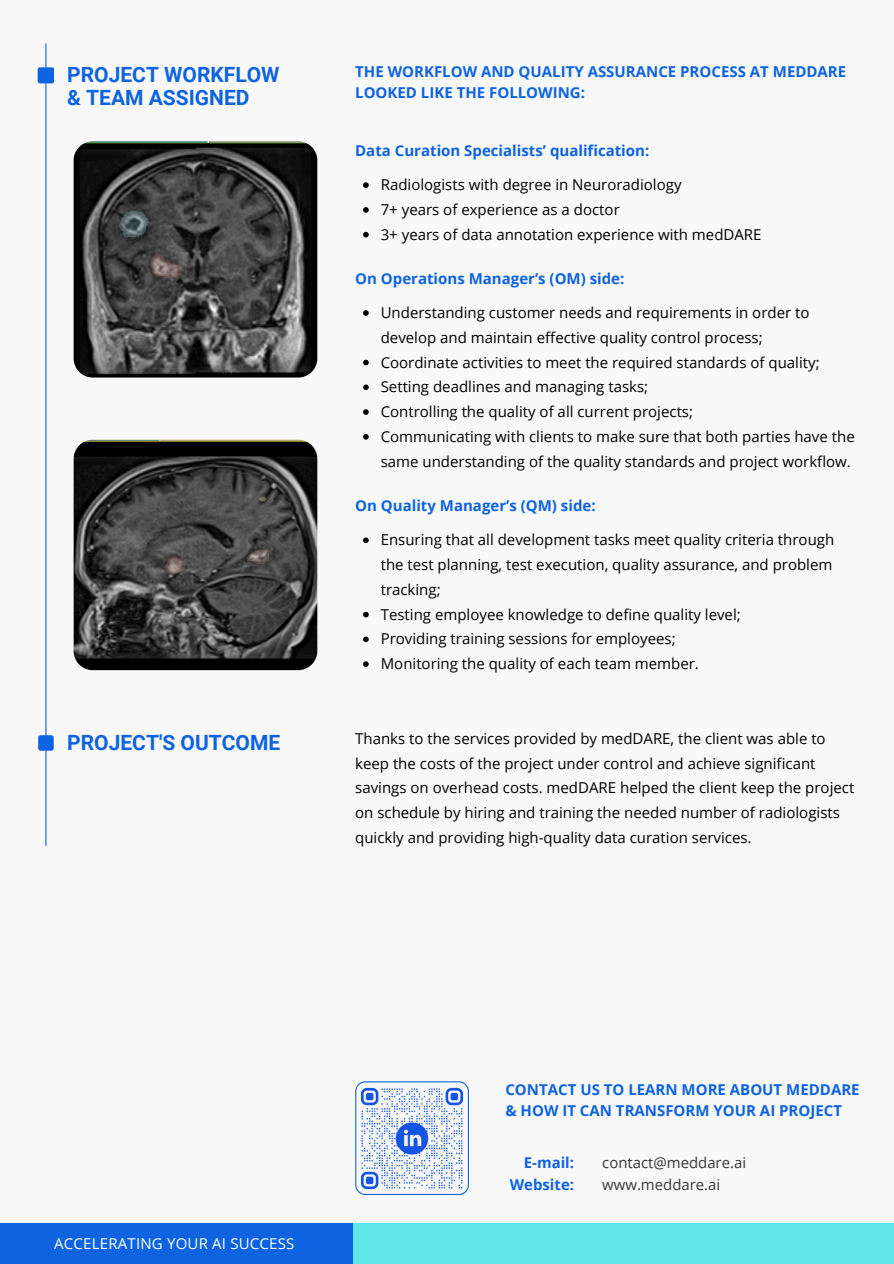
<style>
.page{position:relative;width:894px;height:1264px;background:#fff}
.page>*{position:absolute;margin:0;border:0;box-sizing:border-box;transform-origin:0 0}
.t1{font:700 21px/22.5px "Roboto";color:#0d63e0}
.t2{font:15px/24.8px "Open Sans";color:#000}
.t3{font:700 15px/21.3px "Open Sans";color:#0d63e0}
.t4{font:15px "Open Sans";letter-spacing:.015em;color:#fff}
.t5{font:14.85px "Open Sans";color:#383838}
.t6{font:700 14.85px/21.3px "Open Sans";color:#0d63e0;text-align:right}
</style>
<div class="page">
<div style="left:0;top:0;width:893px;height:1263px;background:#f8f8f8"></div>
<hr style="left:45px;top:44px;width:1px;height:801px;background:#0d63e0">
<div style="left:38px;top:67px;width:16px;height:16px;background:#0d63e0;border-radius:2px"></div>
<div style="left:38px;top:735px;width:16px;height:15px;background:#0d63e0;border-radius:2px"></div>
<img style="left:74px;top:141px;width:243px;height:236px;border-radius:19px">
<img style="left:74px;top:439px;width:243px;height:231px;border-radius:19px">
<div style="left:353px;top:1223px;width:540px;height:40px;background:#5fe6e5"></div>
<div style="left:0;top:1223px;width:353px;height:40px;background:#0d63e0"></div>
<svg style="left:363px;top:182px;width:5px;height:6px"></svg>
<svg style="left:363px;top:207px;width:5px;height:6px"></svg>
<svg style="left:363px;top:232px;width:5px;height:5px"></svg>
<svg style="left:363px;top:310px;width:5px;height:6px"></svg>
<svg style="left:363px;top:360px;width:5px;height:5px"></svg>
<svg style="left:363px;top:384px;width:5px;height:6px"></svg>
<svg style="left:363px;top:409px;width:5px;height:6px"></svg>
<svg style="left:363px;top:434px;width:5px;height:5px"></svg>
<svg style="left:363px;top:537px;width:5px;height:6px"></svg>
<svg style="left:363px;top:611px;width:5px;height:6px"></svg>
<svg style="left:363px;top:636px;width:5px;height:6px"></svg>
<svg style="left:363px;top:661px;width:5px;height:6px"></svg>
<svg style="left:355px;top:1081px;width:113px;height:113px"></svg>
<h1 class="t1" style="left:67px;top:64px;width:214px">PROJECT WORKFLOW &amp; TEAM ASSIGNED</h1>
<p class="t3" style="left:355px;top:61px;width:492px">THE WORKFLOW AND QUALITY ASSURANCE PROCESS AT MEDDARE<br>LOOKED LIKE THE FOLLOWING:</p>
<h2 class="t3" style="left:355px;top:139px;width:295px">Data Curation Specialists’ qualification:</h2>
<h4 class="t2" style="left:380px;top:172px;width:302px">Radiologists with degree in Neuroradiology</h4>
<p class="t2" style="left:380px;top:197px;width:240px">7+ years of experience as a doctor</p>
<p class="t2" style="left:380px;top:221px;width:382px">3+ years of data annotation experience with medDARE</p>
<p class="t3" style="left:355px;top:267px;width:271px">On Operations Manager’s (OM) side:</p>
<h4 class="t2" style="left:380px;top:300px;width:430px">Understanding customer needs and requirements in order to develop and maintain effective quality control process;</h4>
<p class="t2" style="left:380px;top:349px;width:440px">Coordinate activities to meet the required standards of quality;</p>
<p class="t2" style="left:380px;top:374px;width:269px">Setting deadlines and managing tasks;</p>
<p class="t2" style="left:380px;top:399px;width:314px">Controlling the quality of all current projects;</p>
<p class="t2" style="left:380px;top:423px;width:475px">Communicating with clients to make sure that both parties have the same understanding of the quality standards and project workflow.</p>
<p class="t3" style="left:355px;top:494px;width:242px">On Quality Manager’s (QM) side:</p>
<p class="t2" style="left:380px;top:527px;width:455px">Ensuring that all development tasks meet quality criteria through the test planning, test execution, quality assurance, and problem tracking;</p>
<p class="t2" style="left:380px;top:601px;width:361px">Testing employee knowledge to define quality level;</p>
<p class="t2" style="left:380px;top:626px;width:296px">Providing training sessions for employees;</p>
<p class="t2" style="left:380px;top:651px;width:319px">Monitoring the quality of each team member.</p>
<p class="t1" style="left:67px;top:731px;width:214px">PROJECT'S OUTCOME</p>
<h4 class="t2" style="left:355px;top:725px;width:500px">Thanks to the services provided by medDARE, the client was able to keep the costs of the project under control and achieve significant savings on overhead costs. medDARE helped the client keep the project on schedule by hiring and training the needed number of radiologists quickly and providing high-quality data curation services.</h4>
<p class="t4" style="left:54px;top:1233px;width:242px">ACCELERATING YOUR AI SUCCESS</p>
<p class="t3" style="left:505px;top:1078px;width:355px">CONTACT US TO LEARN MORE ABOUT MEDDARE &amp; HOW IT CAN TRANSFORM YOUR AI PROJECT</p>
<h2 class="t6" style="left:509px;top:1151px;width:66px">E-mail:<br>Website:</h2>
<h4 class="t5" style="left:602px;top:1152px;width:145px">contact@meddare.ai</h4>
<p class="t5" style="left:602px;top:1173px;width:119px">www.meddare.ai</p>
</div>
